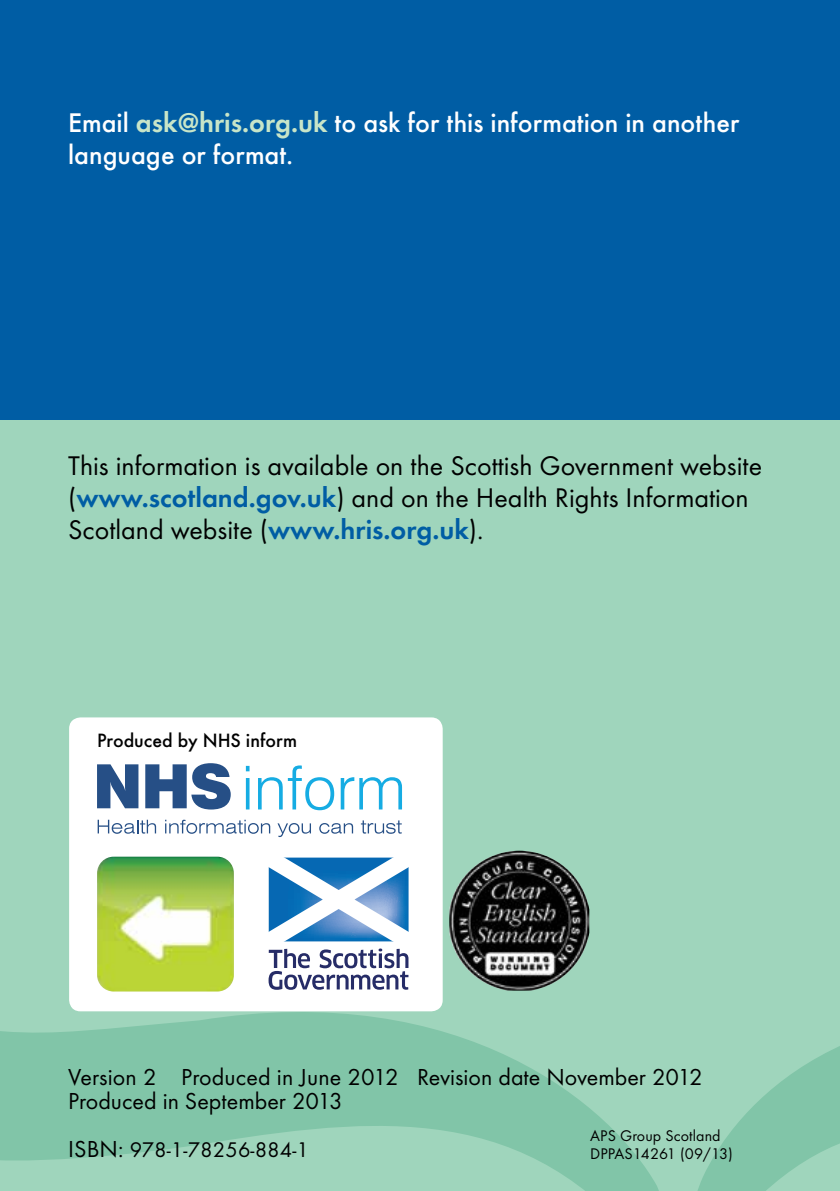
<style>
.page{position:relative;width:840px;height:1191px;background:#fff}
.page>*{position:absolute;margin:0;border:0;box-sizing:border-box;transform-origin:0 0}
.t1{font:28px/32px "Futura T";color:#000}
.t2{font:500 28px/32px "Futura T";color:#fff}
.t3{font:24px/24px "Futura T";color:#000}
.t4{font:22px "Futura T";letter-spacing:.005em;color:#000}
.t5{font:500 20px "Futura T";color:#000}
.t6{font:16px/18px "Futura T";letter-spacing:.005em;color:#000}
.s1{font-weight:600;color:#c8e5c8}
.s2{font-weight:600;color:#005da4}
.s3{font-size:24px}
</style>
<div class="page">
<div style="left:0;top:307px;width:839px;height:884px;background:#9fd5bc"></div>
<svg style="left:0;top:892px;width:659px;height:299px;fill:#81c5a8"></svg>
<svg style="left:697px;top:1046px;width:142px;height:145px;fill:#81c5a8"></svg>
<div style="left:0;top:0;width:839px;height:419px;background:#005da4"></div>
<div style="left:69px;top:717px;width:373px;height:294px;background:#fff;border-radius:11px"></div>
<img style="left:97px;top:856px;width:137px;height:135px">
<img style="left:449px;top:850px;width:140px;height:140px">
<svg style="left:97px;top:764px;width:41px;height:44px"></svg>
<svg style="left:145px;top:763px;width:85px;height:46px"></svg>
<hr style="left:246px;top:778px;width:3px;height:31px;background:#16ace3">
<svg style="left:246px;top:766px;width:3px;height:5px"></svg>
<svg style="left:258px;top:777px;width:24px;height:32px"></svg>
<svg style="left:288px;top:765px;width:46px;height:45px"></svg>
<svg style="left:340px;top:777px;width:62px;height:32px"></svg>
<svg style="left:98px;top:819px;width:58px;height:14px"></svg>
<svg style="left:165px;top:819px;width:105px;height:15px"></svg>
<svg style="left:277px;top:823px;width:34px;height:14px"></svg>
<svg style="left:319px;top:823px;width:34px;height:10px"></svg>
<svg style="left:360px;top:820px;width:41px;height:14px"></svg>
<svg style="left:268px;top:857px;width:141px;height:85px"></svg>
<svg style="left:268px;top:948px;width:140px;height:41px"></svg>
<p class="t2" style="left:68px;top:106px;width:672px">Email <span class="s1">ask@hris.org.uk</span> to ask for this information in another language or format.</p>
<p class="t1" style="left:68px;top:449px;width:695px">This information is available on the Scottish Government website (<span class="s2">www.scotland.gov.uk</span>) and on the Health Rights Information<br>Scotland website (<span class="s2">www.hris.org.uk</span>).</p>
<p class="t5" style="left:97px;top:729px;width:201px">Produced by NHS inform</p>
<p class="t3" style="left:68px;top:1064px;width:636px">Version 2 Produced in June 2012 Revision date November 2012<br>Produced in September 2013</p>
<p class="t4" style="left:68px;top:1136px;width:242px"><span class="s3">ISBN:</span> 978-1-78256-884-1</p>
<p class="t6" style="left:590px;top:1126px;width:144px">APS Group Scotland<br>DPPAS14261 (09/13)</p>
</div>
